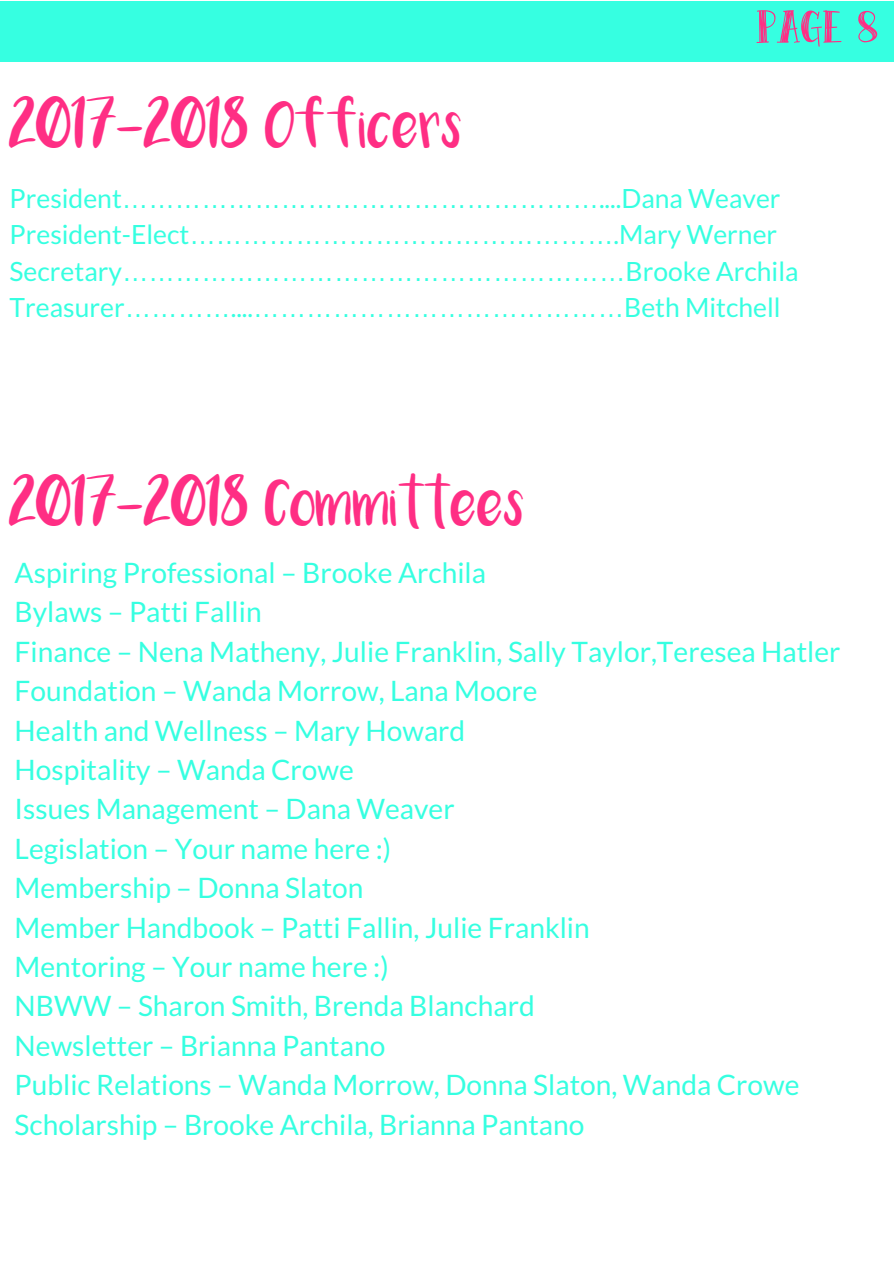
<style>
.page{position:relative;width:894px;height:1264px;background:#fff}
.page>*{position:absolute;margin:0;border:0;box-sizing:border-box;transform-origin:0 0}
.t1{font:52.95px "Peas&Carrots";color:#ff2e84}
.t2{font:34.72px "Luna";color:#ff2e84}
.t3{font:28.12px/39.4px "Lato";color:#36ffe1}
.t4{font:26.47px/36.6px "Lato";color:#36ffe1}
.s1{font-family:"Liberation Sans"}
</style>
<div class="page">
<div style="left:0;top:1px;width:893px;height:60px;background:#36ffe1"></div>
<h1 class="t1" style="left:756px;top:3px;width:123px">page 8</h1>
<p class="t2" style="left:9px;top:116px;width:455px">2017-2018 OFFICERS</p>
<p class="t4" style="left:10px;top:179px;width:790px">President<span class="s1">………………………………………………</span>....Dana Weaver President-Elect<span class="s1">…………………………………………</span>.Mary Werner Secretary<span class="s1">…………………………………………………</span>Brooke Archila Treasurer<span class="s1">…………</span>....<span class="s1">……………………………………</span>Beth Mitchell</p>
<p class="t2" style="left:9px;top:494px;width:518px">2017-2018 COMMITTEES</p>
<p class="t3" style="left:15px;top:552px;width:827px">Aspiring Professional – Brooke Archila<br>Bylaws – Patti Fallin<br>Finance – Nena Matheny, Julie Franklin, Sally Taylor,Teresea Hatler Foundation – Wanda Morrow, Lana Moore<br>Health and Wellness – Mary Howard<br>Hospitality – Wanda Crowe<br>Issues Management – Dana Weaver<br>Legislation – Your name here :)<br>Membership – Donna Slaton<br>Member Handbook – Patti Fallin, Julie Franklin<br>Mentoring – Your name here :)<br>NBWW – Sharon Smith, Brenda Blanchard<br>Newsletter – Brianna Pantano<br>Public Relations – Wanda Morrow, Donna Slaton, Wanda Crowe Scholarship – Brooke Archila, Brianna Pantano</p>
</div>
